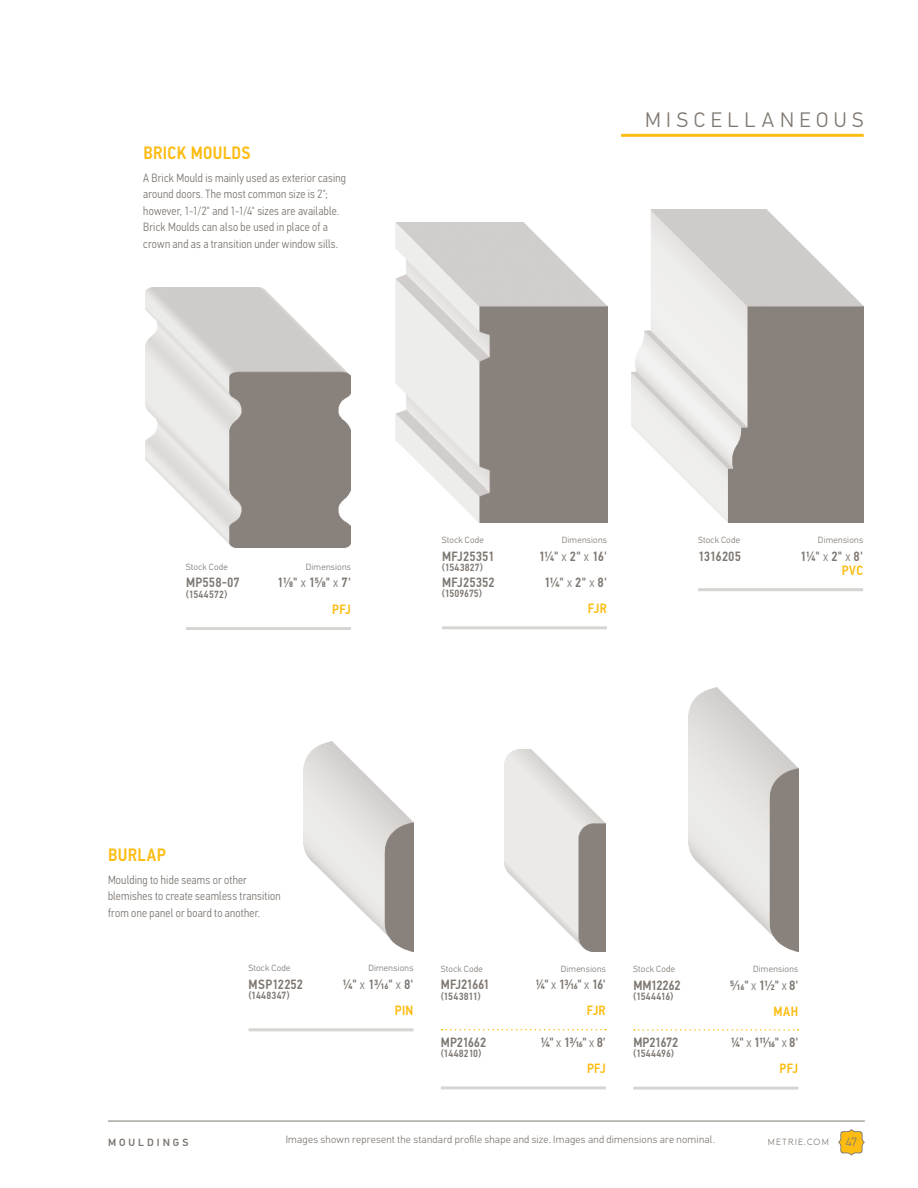
<style>
.page{position:relative;width:918px;height:1188px;background:#fff}
.page>*{position:absolute;margin:0;border:0;box-sizing:border-box;transform-origin:0 0}
.t1{font:300 21px "PF Din Text Pro";letter-spacing:.265em;color:#7e7771}
.t2{font:500 18px "PF Din Text Cond Pro";letter-spacing:.02em;color:#fdbc12}
.t3{font:500 13.5px/14.1px "PF Din Text Cond Pro";letter-spacing:.005em;color:#7e7771;text-align:right}
.t4{font:500 13.5px "PF Din Text Cond Pro";letter-spacing:.025em;color:#fdbc12}
.t5{font:300 12px/16.5px "PF Din Text Cond Pro";letter-spacing:.015em;color:#7e7771}
.t6{font:300 12px "PF Din Text Pro";color:#7e7771}
.t7{font:300 10.5px "PF Din Text Pro";letter-spacing:.025em;color:#7e7771}
.t8{font:500 10.5px "PF Din Text Cond Pro";letter-spacing:.02em;color:#7e7771}
.t9{font:500 10.5px "PF Din Text Pro";letter-spacing:.285em;color:#7e7771}
.t10{font:300 9px "PF Din Text Pro";letter-spacing:.03em;color:#7e7771}
.t11{font:9px "Metrie";letter-spacing:.075em;color:#7e7771}
.s1{font-weight:300}
.s2{color:#fdbc12}
</style>
<div class="page">
<svg style="left:838px;top:1129px;width:27px;height:27px"></svg>
<hr style="left:108px;top:1121px;width:757px;height:1px;background:#7e7771">
<svg style="left:442px;top:1029px;width:164px;height:1px"></svg>
<hr style="left:441px;top:1086px;width:165px;height:3px;background:#d7d5d2">
<img style="left:505px;top:749px;width:101px;height:203px">
<hr style="left:248px;top:1028px;width:166px;height:3px;background:#d7d5d2">
<img style="left:304px;top:742px;width:110px;height:210px">
<svg style="left:634px;top:1029px;width:165px;height:2px"></svg>
<hr style="left:633px;top:1087px;width:165px;height:3px;background:#d7d5d2">
<img style="left:689px;top:688px;width:109px;height:264px">
<hr style="left:186px;top:627px;width:165px;height:3px;background:#d7d5d2">
<img style="left:145px;top:288px;width:206px;height:260px">
<hr style="left:442px;top:626px;width:165px;height:3px;background:#d7d5d2">
<img style="left:395px;top:223px;width:213px;height:300px">
<hr style="left:698px;top:588px;width:165px;height:3px;background:#d7d5d2">
<img style="left:632px;top:210px;width:232px;height:312px">
<hr style="left:621px;top:134px;width:243px;height:3px;background:#fdbc12">
<h2 class="t2" style="left:143px;top:142px;width:109px">BRICK MOULDS</h2>
<p class="t5" style="left:143px;top:170px;width:204px">A Brick Mould is mainly used as exterior casing around doors. The most common size is 2"; however, 1-1/2" and 1-1/4" sizes are available.<br>Brick Moulds can also be used in place of a crown and as a transition under window sills.</p>
<h1 class="t1" style="left:645px;top:108px;width:220px">MISCELLANEOUS</h1>
<p class="t10" style="left:186px;top:562px;width:44px">Stock Code</p>
<p class="t10" style="left:306px;top:562px;width:47px">Dimensions</p>
<p class="t3" style="left:186px;top:576px;width:55px">MP558-07</p>
<p class="t3" style="left:277px;top:576px;width:75px">11⁄8" <span class="s1">x</span> 15⁄8" <span class="s1">x</span> 7'</p>
<p class="t8" style="left:186px;top:588px;width:43px">(1544572)</p>
<p class="t4" style="left:332px;top:601px;width:20px">PFJ</p>
<p class="t10" style="left:442px;top:535px;width:44px">Stock Code</p>
<p class="t10" style="left:562px;top:535px;width:47px">Dimensions</p>
<p class="t3" style="left:442px;top:549px;width:54px">MFJ25351</p>
<p class="t3" style="left:539px;top:549px;width:70px">11⁄4" <span class="s1">x</span> 2" <span class="s1">x</span> 16'</p>
<p class="t8" style="left:442px;top:561px;width:43px">(1543827)</p>
<p class="t3" style="left:442px;top:575px;width:54px">MFJ25352</p>
<p class="t3" style="left:544px;top:575px;width:64px">11⁄4" <span class="s1">x</span> 2" <span class="s1">x</span> 8'</p>
<p class="t8" style="left:442px;top:587px;width:42px">(1509675)</p>
<p class="t4" style="left:588px;top:600px;width:20px">FJR</p>
<p class="t10" style="left:698px;top:535px;width:44px">Stock Code</p>
<p class="t10" style="left:818px;top:535px;width:47px">Dimensions</p>
<p class="t3" style="left:698px;top:549px;width:44px">1316205</p>
<p class="t3" style="left:800px;top:549px;width:64px">11⁄4" <span class="s1">x</span> 2" <span class="s1">x</span> 8'<br><span class="s2">PVC</span></p>
<h2 class="t2" style="left:108px;top:844px;width:59px">BURLAP</h2>
<p class="t5" style="left:108px;top:871px;width:174px">Moulding to hide seams or other blemishes to create seamless transition from one panel or board to another.</p>
<p class="t10" style="left:248px;top:963px;width:44px">Stock Code</p>
<p class="t10" style="left:368px;top:963px;width:47px">Dimensions</p>
<p class="t3" style="left:249px;top:977px;width:56px">MSP12252</p>
<p class="t3" style="left:343px;top:977px;width:72px">1⁄4" <span class="s1">x</span> 13⁄16" <span class="s1">x</span> 8'</p>
<p class="t8" style="left:248px;top:989px;width:43px">(1448347)</p>
<p class="t4" style="left:395px;top:1002px;width:20px">PIN</p>
<p class="t10" style="left:441px;top:964px;width:44px">Stock Code</p>
<p class="t10" style="left:561px;top:964px;width:47px">Dimensions</p>
<p class="t3" style="left:441px;top:978px;width:50px">MFJ21661</p>
<p class="t3" style="left:536px;top:978px;width:72px">1⁄4" <span class="s1">x</span> 13⁄16" <span class="s1">x</span> 16'</p>
<p class="t8" style="left:441px;top:990px;width:41px">(1543811)</p>
<p class="t4" style="left:587px;top:1003px;width:20px">FJR</p>
<p class="t3" style="left:441px;top:1035px;width:47px">MP21662</p>
<p class="t3" style="left:541px;top:1035px;width:67px">1⁄4" <span class="s1">x</span> 13⁄16" <span class="s1">x</span> 8'</p>
<p class="t8" style="left:441px;top:1047px;width:42px">(1448210)</p>
<p class="t4" style="left:587px;top:1060px;width:20px">PFJ</p>
<p class="t10" style="left:633px;top:964px;width:44px">Stock Code</p>
<p class="t10" style="left:753px;top:964px;width:47px">Dimensions</p>
<p class="t3" style="left:633px;top:978px;width:49px">MM12262</p>
<p class="t3" style="left:730px;top:978px;width:70px">5⁄16" <span class="s1">x</span> 11⁄2" <span class="s1">x</span> 8'</p>
<p class="t8" style="left:633px;top:990px;width:41px">(1544416)</p>
<p class="t4" style="left:773px;top:1003px;width:26px">MAH</p>
<p class="t3" style="left:633px;top:1035px;width:46px">MP21672</p>
<p class="t3" style="left:731px;top:1035px;width:69px">1⁄4" <span class="s1">x</span> 111⁄16" <span class="s1">x</span> 8'</p>
<p class="t8" style="left:633px;top:1048px;width:42px">(1544496)</p>
<p class="t4" style="left:779px;top:1060px;width:20px">PFJ</p>
<p class="t7" style="left:286px;top:1133px;width:431px">Images shown represent the standard profile shape and size. Images and dimensions are nominal.</p>
<p class="t9" style="left:108px;top:1136px;width:82px">MOULDINGS</p>
<p class="t11" style="left:767px;top:1137px;width:63px">METRIE.COM</p>
<p class="t6" style="left:846px;top:1135px;width:13px">47</p>
</div>
